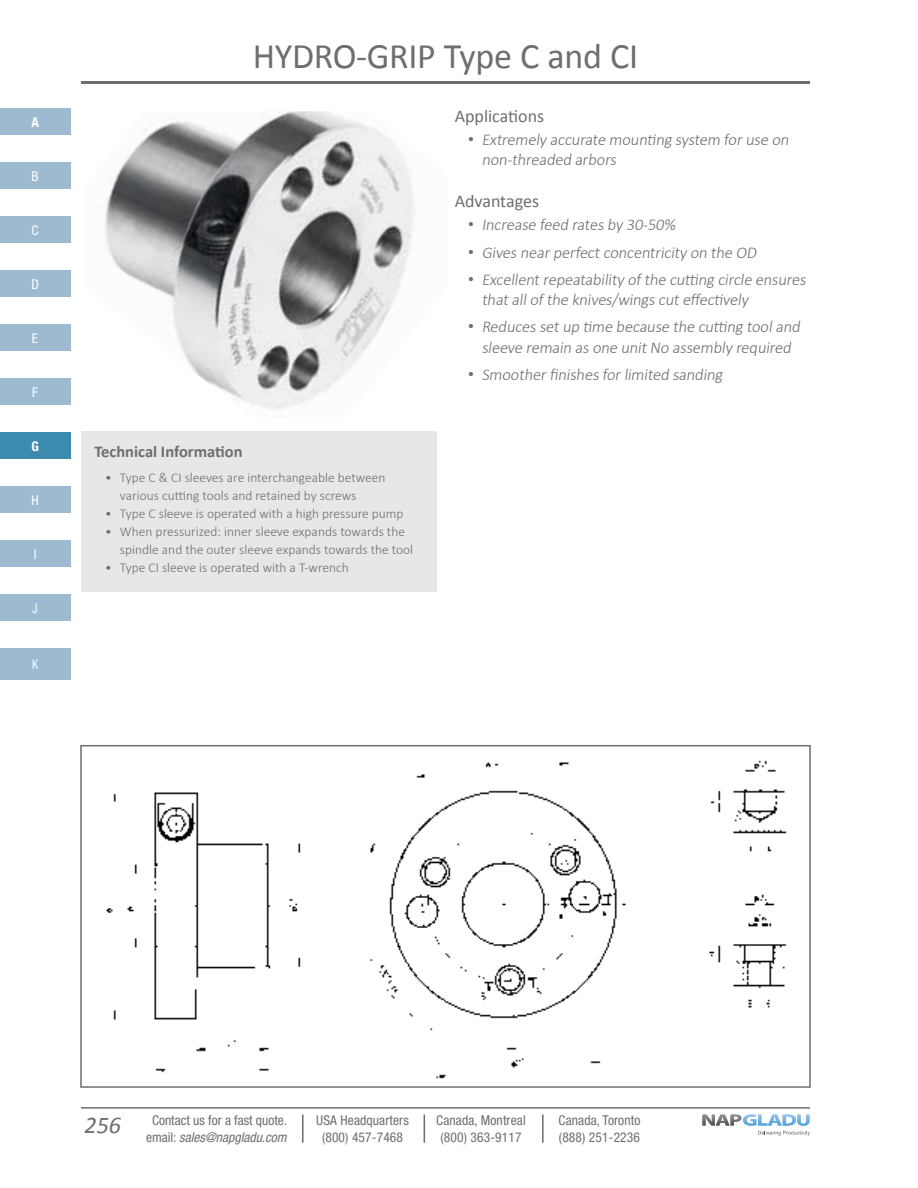
<style>
.page{position:relative;width:918px;height:1188px;background:#fff}
.page>*{position:absolute;margin:0;border:0;box-sizing:border-box;transform-origin:0 0}
.t1{font:36px "Calibri";letter-spacing:-.01em;color:#6d6e71}
.t2{font:italic 24px "Calibri";color:#6d6e71}
.t3{font:18px "Calibri";color:#6d6e71}
.t4{font:300 16.5px/20.2px "Calibri";color:#6d6e71}
.t5{font:700 16.5px "Calibri";color:#6d6e71}
.t6{font:300 13.5px/18px "Calibri";color:#6d6e71}
.t7{font:condensed 13.5px/16.5px "Helvetica Neue";letter-spacing:.01em;color:#6d6e71;text-align:center}
.t8{font:condensed 13.5px "Helvetica Neue";color:#fff}
.t9{font:700 condensed 13.5px "Helvetica Neue";color:#fff}
.t10{font:condensed 13.5px "Helvetica Neue";color:#fff;scale:.9 1}
.s1{font-family:"Arial";font-weight:400}
.s2{font-style:italic}
</style>
<div class="page">
<div style="left:0;top:108px;width:70px;height:27px;background:#9dbad0"></div>
<div style="left:0;top:162px;width:70px;height:27px;background:#9dbad0"></div>
<div style="left:0;top:378px;width:70px;height:27px;background:#9dbad0"></div>
<div style="left:0;top:270px;width:70px;height:27px;background:#9dbad0"></div>
<div style="left:0;top:486px;width:70px;height:27px;background:#9dbad0"></div>
<div style="left:0;top:216px;width:70px;height:27px;background:#9dbad0"></div>
<div style="left:0;top:432px;width:70px;height:27px;background:#3d8aaf"></div>
<div style="left:0;top:324px;width:70px;height:27px;background:#9dbad0"></div>
<div style="left:0;top:540px;width:70px;height:27px;background:#9dbad0"></div>
<div style="left:0;top:594px;width:70px;height:27px;background:#9dbad0"></div>
<div style="left:0;top:648px;width:70px;height:31px;background:#9dbad0"></div>
<hr style="left:81px;top:81px;width:729px;height:3px;background:#6d6e71">
<svg style="left:702px;top:1114px;width:108px;height:22px"></svg>
<hr style="left:81px;top:1107px;width:729px;height:2px;background:#6d6e71">
<hr style="left:302px;top:1114px;width:2px;height:29px;background:#6d6e71">
<svg style="left:424px;top:1114px;width:1px;height:29px"></svg>
<hr style="left:542px;top:1114px;width:2px;height:29px;background:#6d6e71">
<img style="left:105px;top:111px;width:310px;height:299px">
<div style="left:81px;top:431px;width:355px;height:161px;background:#e6e7e8"></div>
<img style="left:106px;top:760px;width:681px;height:319px">
<div style="left:80px;top:745px;width:731px;height:343px;border:2px solid #6d6e71"></div>
<p class="t9" style="left:31px;top:114px;width:9px">A</p>
<p class="t8" style="left:32px;top:168px;width:9px">B</p>
<p class="t8" style="left:32px;top:222px;width:9px">C</p>
<p class="t8" style="left:31px;top:276px;width:9px">D</p>
<p class="t8" style="left:32px;top:330px;width:8px">E</p>
<p class="t8" style="left:32px;top:384px;width:7px">F</p>
<p class="t9" style="left:31px;top:438px;width:9px">G</p>
<p class="t8" style="left:31px;top:492px;width:9px">H</p>
<p class="t8" style="left:34px;top:546px;width:4px">I</p>
<p class="t10" style="left:33px;top:600px;width:7px">J</p>
<p class="t10" style="left:32px;top:657px;width:8px">K</p>
<h1 class="t1" style="left:253px;top:33px;width:387px">HYDRO-GRIP Type C and CI</h1>
<p class="t5" style="left:94px;top:441px;width:150px">Technical Information</p>
<p class="t6" style="left:120px;top:467px;width:267px;text-indent:-15px">• Type C &amp; CI sleeves are interchangeable between various cutting tools and retained by screws</p>
<p class="t6" style="left:105px;top:503px;width:300px">• Type C sleeve is operated with a high pressure pump</p>
<p class="t6" style="left:120px;top:521px;width:295px;text-indent:-15px">• When pressurized: inner sleeve expands towards the spindle and the outer sleeve expands towards the tool</p>
<p class="t6" style="left:105px;top:557px;width:245px">• Type CI sleeve is operated with a T-wrench</p>
<p class="t3" style="left:455px;top:104px;width:91px">Applications</p>
<p class="t4" style="left:482px;top:128px;width:311px;text-indent:-13px"><span class="s1">•</span> Extremely accurate mounting system for use on non-threaded arbors</p>
<p class="t3" style="left:455px;top:190px;width:86px">Advantages</p>
<p class="t4" style="left:468px;top:214px;width:212px"><span class="s1">•</span> Increase feed rates by 30-50%</p>
<p class="t4" style="left:468px;top:241px;width:292px"><span class="s1">•</span> Gives near perfect concentricity on the OD</p>
<p class="t4" style="left:482px;top:268px;width:328px;text-indent:-13px"><span class="s1">•</span> Excellent repeatability ofthe cutting circle ensures that allofthe knives/wings cut effectively</p>
<p class="t4" style="left:468px;top:316px;width:336px;text-align:center"><span class="s1">•</span> Reduces set up time because the cutting tooland sleeve remain as one unit No assembly required</p>
<p class="t4" style="left:468px;top:363px;width:259px"><span class="s1">•</span> Smoother finishes for limited sanding</p>
<h2 class="t2" style="left:85px;top:1108px;width:38px">256</h2>
<p class="t7" style="left:146px;top:1112px;width:143px">Contact us for a fast quote. email: <span class="s2">sales@napgladu.com</span></p>
<p class="t7" style="left:316px;top:1112px;width:94px">USA Headquarters (800) 457-7468</p>
<p class="t7" style="left:436px;top:1112px;width:91px">Canada, Montreal (800) 363-9117</p>
<p class="t7" style="left:559px;top:1112px;width:83px;text-align:left">Canada, Toronto (888) 251-2236</p>
</div>
